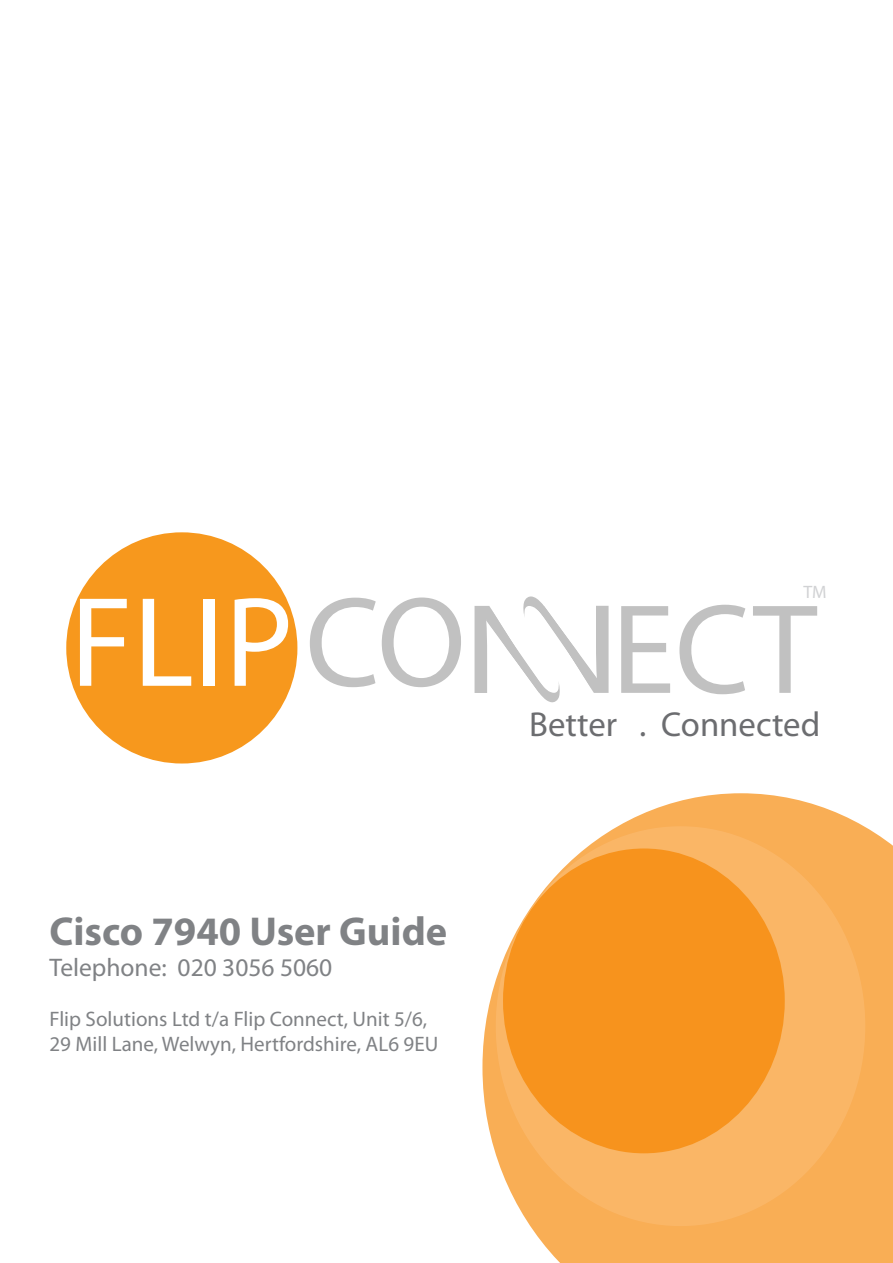
<style>
.page{position:relative;width:893px;height:1263px;background:#fff}
.page>*{position:absolute;margin:0;border:0;box-sizing:border-box;transform-origin:0 0}
.t1{font:128.7px "Myriad Pro";color:#c1c1c1}
.t2{font:700 40.5px "Myriad Pro";color:#808285}
.t3{font:34.8px "Myriad Pro";color:#6c6d70}
.t4{font:25.5px "Myriad Pro";color:#808285}
.t5{font:21px/25.2px "Myriad Pro";color:#808285}
.t6{font:18px "Myriad Pro";color:#d1d2d4}
.s1{font-size:129px;color:#fff}
</style>
<div class="page">
<div style="left:66px;top:532px;width:231px;height:231px;background:#f7981d;border-radius:50%"></div>
<svg style="left:475px;top:596px;width:134px;height:106px"></svg>
<svg style="left:482px;top:793px;width:411px;height:470px;fill:#f9ae55"></svg>
<div style="left:496px;top:826px;width:369px;height:400px;background:#fab666;border-radius:50%"></div>
<div style="left:503px;top:848px;width:282px;height:305px;background:#f7931d;border-radius:50%"></div>
<p class="t6" style="left:803px;top:581px;width:25px">TM</p>
<h1 class="t1" style="left:70px;top:570px;width:748px"><span class="s1">FLIP</span>CO ECT</h1>
<h3 class="t3" style="left:529px;top:703px;width:293px">Better . Connected</h3>
<h2 class="t2" style="left:50px;top:905px;width:399px">Cisco 7940 User Guide</h2>
<p class="t4" style="left:50px;top:951px;width:284px">Telephone: 020 3056 5060</p>
<p class="t5" style="left:50px;top:1006px;width:390px">Flip Solutions Ltd t/a Flip Connect, Unit 5/6,<br>29 Mill Lane, Welwyn, Hertfordshire, AL6 9EU</p>
</div>
